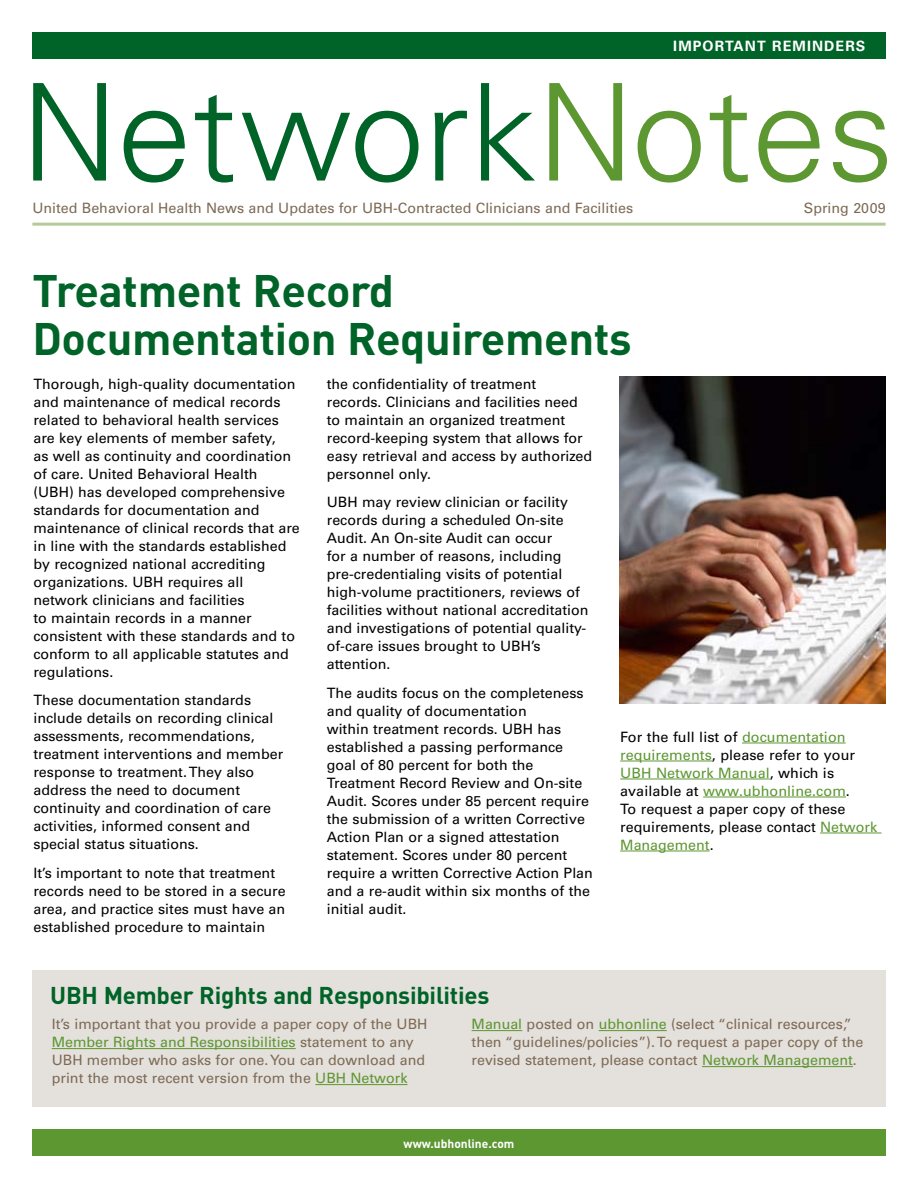
<style>
.page{position:relative;width:918px;height:1188px;background:#fff}
.page>*{position:absolute;margin:0;border:0;box-sizing:border-box;transform-origin:0 0}
.t1{font:300 135px "Univers";color:#006327}
.t2{font:700 45px/48px "DIN";letter-spacing:-.01em;color:#006327}
.t3{font:700 24px "DIN";letter-spacing:-.01em;color:#006327}
.t4{font:14.25px/18px "Univers";color:#000}
.t5{font:14.25px/18px "Univers";color:#7d6a55}
.t6{font:700 14.25px "Univers";letter-spacing:.075em;color:#fff}
.t7{font:700 12px "DIN";color:#fff}
.s1{color:#5d9732}
</style>
<div class="page">
<hr style="left:742px;top:743px;width:104px;height:1px;background:#5d9732">
<hr style="left:620px;top:761px;width:92px;height:1px;background:#5d9732">
<hr style="left:620px;top:779px;width:150px;height:1px;background:#5d9732">
<hr style="left:703px;top:797px;width:143px;height:1px;background:#5d9732">
<hr style="left:820px;top:833px;width:62px;height:1px;background:#5d9732">
<hr style="left:620px;top:851px;width:90px;height:1px;background:#5d9732">
<div style="left:32px;top:1129px;width:854px;height:27px;background:#5d9732"></div>
<div style="left:32px;top:32px;width:854px;height:27px;background:#006327"></div>
<hr style="left:32px;top:223px;width:854px;height:3px;background:#b3cc95">
<img style="left:619px;top:377px;width:267px;height:327px">
<div style="left:32px;top:970px;width:854px;height:137px;background:#e4e0db"></div>
<hr style="left:52px;top:1048px;width:244px;height:1px;background:#5d9732">
<hr style="left:315px;top:1084px;width:93px;height:1px;background:#5d9732">
<hr style="left:472px;top:1030px;width:50px;height:1px;background:#5d9732">
<hr style="left:599px;top:1030px;width:68px;height:1px;background:#5d9732">
<hr style="left:702px;top:1066px;width:151px;height:1px;background:#5d9732">
<p class="t6" style="left:673px;top:38px;width:194px">IMPORTANT REMINDERS</p>
<h1 class="t1" style="left:21px;top:51px;width:875px">Network<span class="s1">Notes</span></h1>
<p class="t5" style="left:32px;top:199px;width:602px">United Behavioral Health News and Updates for UBH-Contracted Clinicians and Facilities</p>
<p class="t5" style="left:804px;top:199px;width:83px">Spring 2009</p>
<h2 class="t2" style="left:32px;top:265px;width:601px">Treatment Record<br>Documentation Requirements</h2>
<p class="t4" style="left:33px;top:375px;width:268px">Thorough, high-quality documentation and maintenance of medical records related to behavioral health services are key elements of member safety,<br>as well as continuity and coordination of care. United Behavioral Health (UBH) has developed comprehensive standards for documentation and maintenance of clinical records that are in line with the standards established by recognized national accrediting organizations. UBH requires all network clinicians and facilities<br>to maintain records in a manner consistent with these standards and to conform to all applicable statutes and regulations.</p>
<p class="t4" style="left:33px;top:691px;width:251px">These documentation standards include details on recording clinical assessments, recommendations, treatment interventions and member response to treatment. They also address the need to document continuity and coordination of care activities, informed consent and special status situations.</p>
<p class="t4" style="left:33px;top:864px;width:254px">It’s important to note that treatment records need to be stored in a secure area, and practice sites must have an established procedure to maintain</p>
<p class="t4" style="left:327px;top:375px;width:267px">the confidentiality of treatment records. Clinicians and facilities need to maintain an organized treatment record-keeping system that allows for easy retrieval and access by authorized personnel only.</p>
<p class="t4" style="left:327px;top:493px;width:263px">UBH may review clinician or facility records during a scheduled On-site Audit. An On-site Audit can occur<br>for a number of reasons, including pre-credentialing visits of potential high-volume practitioners, reviews of facilities without national accreditation and investigations of potential quality&shy;of-care issues brought to UBH’s attention.</p>
<p class="t4" style="left:327px;top:684px;width:268px">The audits focus on the completeness and quality of documentation<br>within treatment records. UBH has established a passing performance goal of 80 percent for both the Treatment Record Review and On-site Audit. Scores under 85 percent require the submission of a written Corrective Action Plan or a signed attestation statement. Scores under 80 percent require a written Corrective Action Plan and a re-audit within six months of the initial audit.</p>
<p class="t4" style="left:620px;top:728px;width:258px">For the full list of <span class="s1">documentation requirements</span>, please refer to your<br><span class="s1">UBH Network Manual</span>, which is available at <span class="s1">www.ubhonline.com</span>.<br>To request a paper copy of these requirements, please contact <span class="s1">Network<br>Management</span>.</p>
<h3 class="t3" style="left:50px;top:980px;width:441px">UBH Member Rights and Responsibilities</h3>
<p class="t5" style="left:52px;top:1015px;width:377px">It’s important that you provide a paper copy of the UBH <span class="s1">Member Rights and Responsibilities</span> statement to any UBH member who asks for one. You can download and print the most recent version from the <span class="s1">UBH Network</span></p>
<p class="t5" style="left:472px;top:1015px;width:393px"><span class="s1">Manual</span> posted on <span class="s1">ubhonline</span> (select “clinical resources,” then “guidelines/policies”). To request a paper copy of the revised statement, please contact <span class="s1">Network Management</span>.</p>
<p class="t7" style="left:404px;top:1136px;width:112px">www.ubhonline.com</p>
</div>
